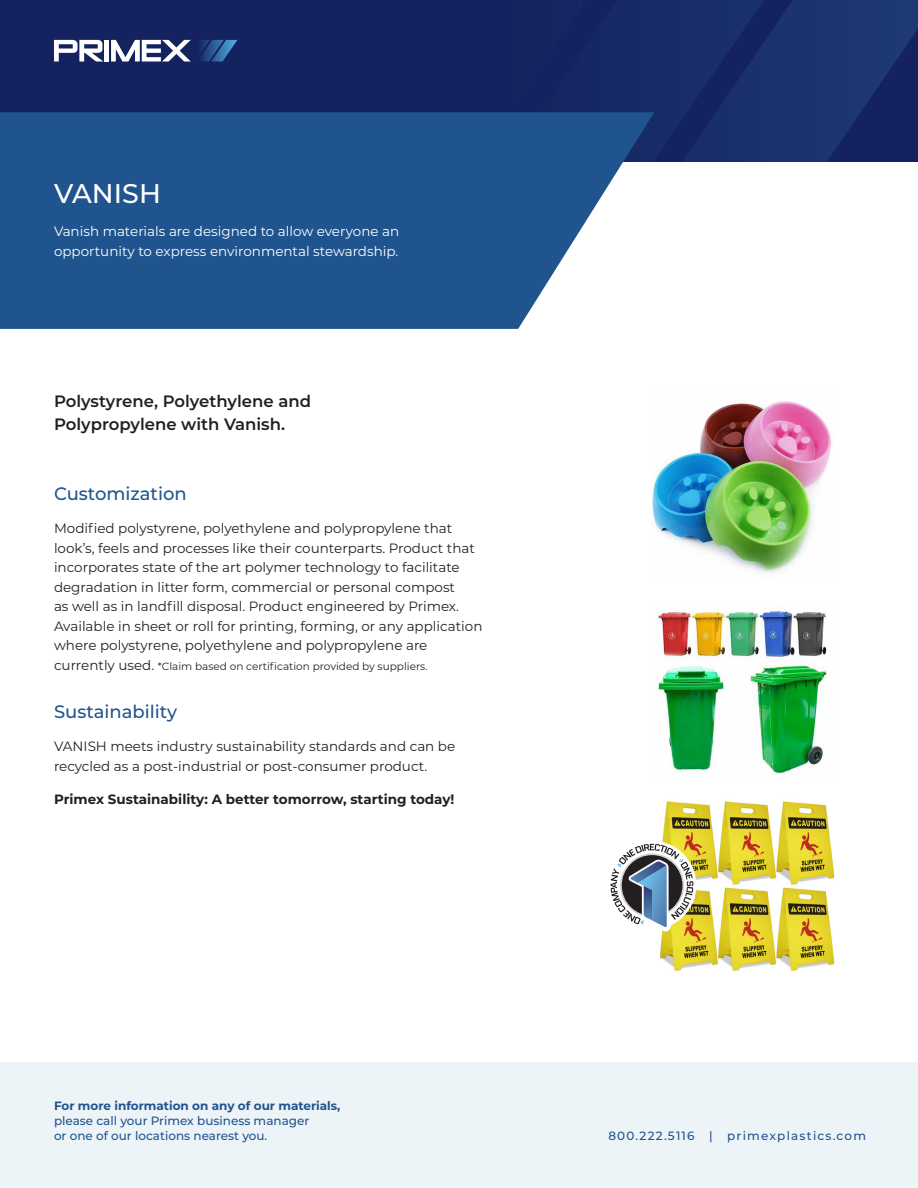
<style>
.page{position:relative;width:918px;height:1188px;background:#fff}
.page>*{position:absolute;margin:0;border:0;box-sizing:border-box;transform-origin:0 0}
.H1_Title_____white{font:500 27px "Montserrat";color:#fff}
.H2_Subheading_____bl{font:500 18px "Montserrat";color:#20548e}
.Blurb__Big_____black{font:500 18px "Montserrat";color:#20548e}
.Blurb__Big_____black-2{font:600 16.5px/22.5px "Montserrat";color:#231f20}
.Blurb__Small_____bla{font:13.5px/19.5px "Montserrat";color:#231f20}
.Blurb__Small_____whi{font:13.5px/19.5px "Montserrat";color:#fff}
.Blurb__Small_____bla-2{font:700 13.5px "Montserrat";color:#231f20}
.t1{font:500 12px/15px "Montserrat";color:#20548e}
.t2{font:700 12px "Montserrat";color:#20548e}
.t3{font:500 12px "Montserrat";letter-spacing:.1em;color:#20548e}
.Blurb__Small_____bla-3{font:10.5px "Montserrat";color:#231f20}
.s1{font-size:13.5px}
</style>
<div class="page">
<img style="left:0;top:0;width:918px;height:162px">
<div style="left:0;top:1063px;width:918px;height:125px;background:#edf4f8"></div>
<svg style="left:54px;top:40px;width:49px;height:22px"></svg>
<div style="left:104px;top:40px;width:5px;height:22px;background:#fff"></div>
<svg style="left:111px;top:40px;width:126px;height:22px"></svg>
<svg style="left:0;top:112px;width:654px;height:217px;background:#356498"></svg>
<img style="left:659px;top:801px;width:176px;height:170px">
<svg style="left:610px;top:841px;width:86px;height:90px"></svg>
<img style="left:656px;top:607px;width:171px;height:167px">
<img style="left:651px;top:401px;width:181px;height:173px">
<p class="H1_Title_____white" style="left:54px;top:175px;width:108px">VANISH</p>
<p class="Blurb__Small_____whi" style="left:54px;top:221px;width:347px">Vanish materials are designed to allow everyone an opportunity to express environmental stewardship.</p>
<p class="Blurb__Big_____black-2" style="left:54px;top:390px;width:259px">Polystyrene, Polyethylene and<br>Polypropylene with Vanish.</p>
<p class="Blurb__Big_____black" style="left:54px;top:481px;width:134px">Customization</p>
<p class="Blurb__Small_____bla" style="left:54px;top:518px;width:430px">Modified polystyrene, polyethylene and polypropylene that look’s, feels and processes like their counterparts. Product that incorporates state of the art polymer technology to facilitate degradation in litter form, commercial or personal compost<br>as well as in landfill disposal. Product engineered by Primex.<br>Available in sheet or roll for printing, forming, or any application where polystyrene, polyethylene and polypropylene are</p>
<p class="Blurb__Small_____bla-3" style="left:54px;top:659px;width:375px"><span class="s1">currently used.</span> *Claim based on certification provided by suppliers.</p>
<p class="H2_Subheading_____bl" style="left:54px;top:699px;width:125px">Sustainability</p>
<p class="Blurb__Small_____bla" style="left:54px;top:736px;width:403px">VANISH meets industry sustainability standards and can be recycled as a post-industrial or post-consumer product.</p>
<p class="Blurb__Small_____bla-2" style="left:54px;top:789px;width:402px">Primex Sustainability: A better tomorrow, starting today!</p>
<p class="t2" style="left:54px;top:1097px;width:288px">For more information on any of our materials,</p>
<p class="t1" style="left:54px;top:1113px;width:257px">please call your Primex business manager or one of our locations nearest you.</p>
<p class="t3" style="left:608px;top:1128px;width:259px">800.222.5116 | primexplastics.com</p>
</div>
